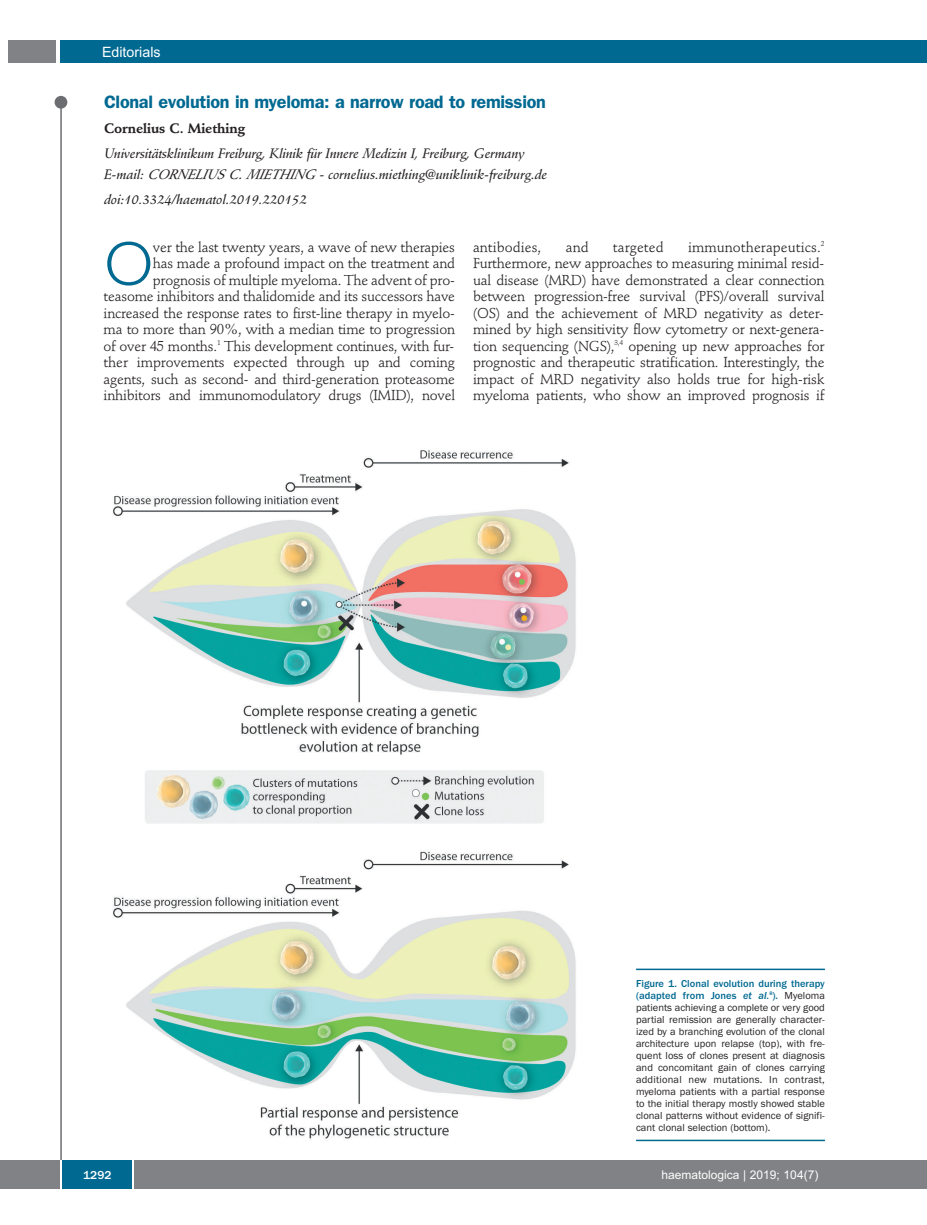
<style>
.page{position:relative;width:927px;height:1225px;background:#fff}
.page>*{position:absolute;margin:0;border:0;box-sizing:border-box;transform-origin:0 0}
.t1{font:60.45px "Stempel Schneidler";color:#006991}
.t2{font:600 18px "Franklin Gothic";letter-spacing:-.015em;color:#006991}
.t3{font:14.25px/16.5px "Stempel Schneidler";letter-spacing:-.015em;color:#231f20;text-align:right}
.t4{font:14.25px "Stempel Schneidler";letter-spacing:.005em;color:#231f20}
.t5{font:14.25px "Arial";color:#fff}
.t6{font:italic 13.5px/20.7px "Stempel Schneidler Med";letter-spacing:-.005em;color:#231f20}
.t7{font:700 13.5px "Stempel Schneidler";letter-spacing:-.005em;color:#231f20}
.t8{font:12px "Arial";color:#fff}
.t9{font:500 12px "Franklin Gothic";color:#fff}
.t10{font:10.5px/12px "Franklin Gothic";color:#231f20;text-align:justify}
.s1{font-weight:500;color:#006991}
.s2{font-weight:500;font-style:italic;color:#006991}
</style>
<div class="page">
<div style="left:911px;top:40px;width:16px;height:22px;background:#006991"></div>
<div style="left:910px;top:1160px;width:17px;height:28px;background:#808285"></div>
<div style="left:60px;top:40px;width:852px;height:22px;background:#006991"></div>
<div style="left:9px;top:40px;width:47px;height:22px;background:#808285"></div>
<div style="left:0;top:1160px;width:911px;height:28px;background:#808285"></div>
<div style="left:62px;top:1160px;width:71px;height:28px;background:#006991"></div>
<hr style="left:60px;top:1160px;width:2px;height:28px;background:#fff">
<svg style="left:133px;top:1160px;width:1px;height:28px"></svg>
<div style="left:55px;top:96px;width:12px;height:13px;background:#6c6d70;border-radius:50%"></div>
<hr style="left:60px;top:99px;width:2px;height:1061px;background:#6c6d70">
<img style="left:113px;top:450px;width:463px;height:690px">
<hr style="left:636px;top:968px;width:189px;height:2px;background:#006991">
<hr style="left:636px;top:1139px;width:189px;height:2px;background:#006991">
<p class="t5" style="left:102px;top:44px;width:60px">Editorials</p>
<p class="t2" style="left:104px;top:96px;width:443px">Clonal evolution in myeloma: a narrow road to remission</p>
<p class="t7" style="left:104px;top:123px;width:143px">Cornelius C. Miething</p>
<p class="t6" style="left:104px;top:145px;width:445px">Universitätsklinikum Freiburg, Klinik für Innere Medizin I, Freiburg, Germany<br>E-mail: CORNELIUS C. MIETHING - cornelius.miething@uniklinik-freiburg.de</p>
<p class="t6" style="left:104px;top:190px;width:204px">doi:10.3324/haematol.2019.220152</p>
<h1 class="t1" style="left:104px;top:239px;width:52px">O</h1>
<p class="t3" style="left:104px;top:240px;width:353px">ver the last twenty years, a wave of new therapies<br>has made a profound impact on the treatment and prognosis of multiple myeloma. The advent of pro&shy;teasome inhibitors and thalidomide and its successors have increased the response rates to first-line therapy in myelo&shy;ma to more than 90%, with a median time to progression of over 45 months.<sup>1</sup> This development continues, with fur&shy;ther improvements expected through up and coming agents, such as second- and third-generation proteasome inhibitors and immunomodulatory drugs (IMID), novel</p>
<p class="t4" style="left:473px;top:241px;width:70px">antibodies,</p>
<p class="t3" style="left:566px;top:240px;width:24px">and</p>
<p class="t4" style="left:613px;top:241px;width:52px">targeted</p>
<p class="t3" style="left:473px;top:240px;width:353px;text-align:justify;text-indent:215px">immunotherapeutics.<sup>2<br></sup>Furthermore, new approaches to measuring minimal resid&shy;ual disease (MRD) have demonstrated a clear connection between progression-free survival (PFS)/overall survival (OS) and the achievement of MRD negativity as deter&shy;mined by high sensitivity flow cytometry or next-genera&shy;tion sequencing (NGS),<sup>3,4</sup> opening up new approaches for prognostic and therapeutic stratification. Interestingly, the impact of MRD negativity also holds true for high-risk myeloma patients, who show an improved prognosis if</p>
<p class="t10" style="left:636px;top:977px;width:190px"><span class="s1">Figure 1. Clonal evolution during therapy (adapted from Jones</span> <span class="s2">et al.</span><sup>8</sup><span class="s1">).</span> Myeloma patients achieving a complete or very good partial remission are generally character&shy;ized by a branching evolution of the clonal architecture upon relapse (top), with fre&shy;quent loss of clones present at diagnosis and concomitant gain of clones carrying additional new mutations. In contrast, myeloma patients with a partial response to the initial therapy mostly showed stable clonal patterns without evidence of signifi&shy;cant clonal selection (bottom).</p>
<p class="t9" style="left:83px;top:1167px;width:30px">1292</p>
<p class="t8" style="left:661px;top:1167px;width:158px">haematologica | 2019; 104(7)</p>
</div>
